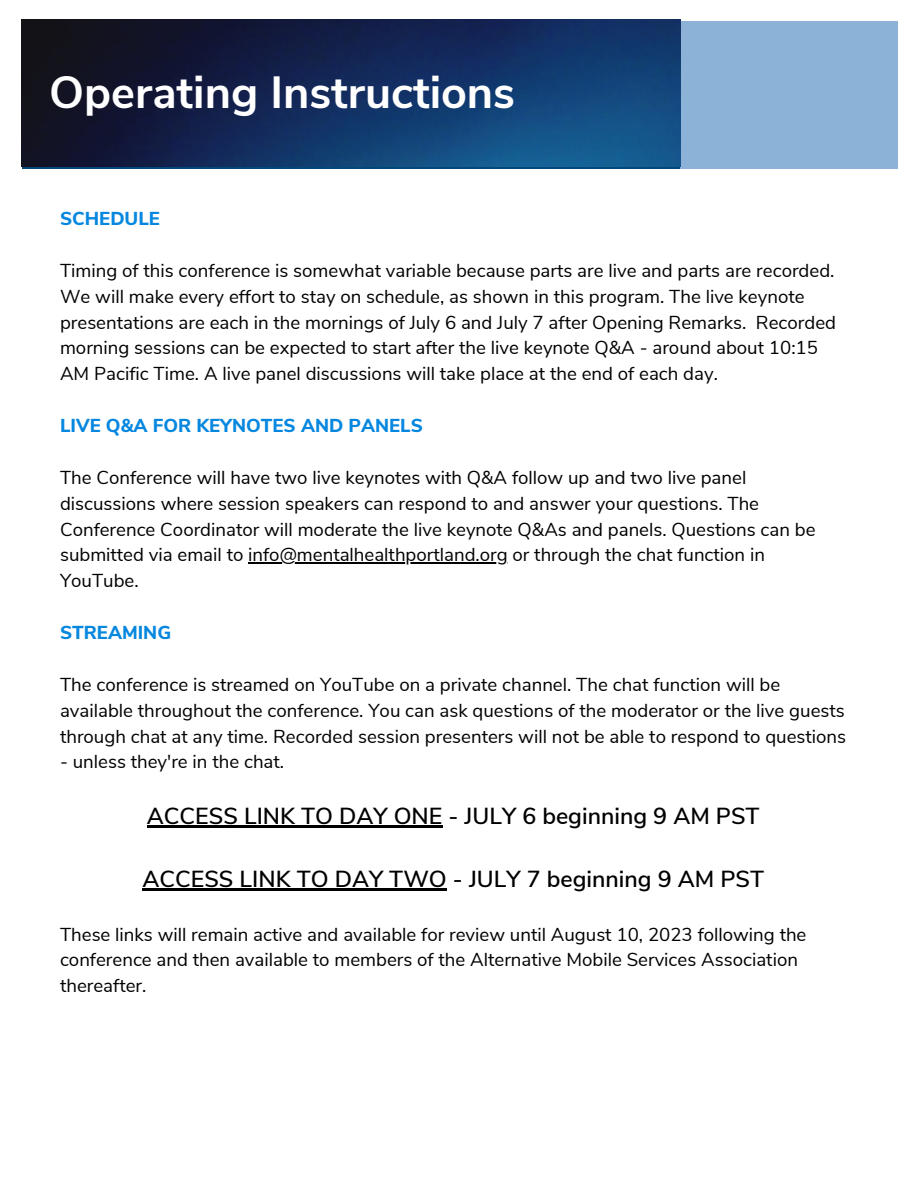
<style>
.page{position:relative;width:918px;height:1188px;background:#fff}
.page>*{position:absolute;margin:0;border:0;box-sizing:border-box;transform-origin:0 0}
.t1{font:700 45px "Nunito Sans";color:#fff}
.t2{font:600 23.25px "Nunito Sans";color:#000}
.t3{font:18.75px/25.8px "Nunito Sans";color:#000}
.t4{font:800 18.75px "Nunito Sans";color:#0687df}
</style>
<div class="page">
<div style="left:680px;top:21px;width:218px;height:148px;background:#8cb2d8"></div>
<img style="left:22px;top:19px;width:659px;height:148px">
<hr style="left:248px;top:563px;width:260px;height:1px;background:#000">
<hr style="left:147px;top:826px;width:295px;height:2px;background:#000">
<hr style="left:142px;top:889px;width:305px;height:2px;background:#000">
<p class="t1" style="left:49px;top:62px;width:468px">Operating Instructions</p>
<p class="t4" style="left:60px;top:206px;width:101px">SCHEDULE</p>
<p class="t3" style="left:60px;top:258px;width:778px">Timing of this conference is somewhat variable because parts are live and parts are recorded.<br>We will make every effort to stay on schedule, as shown in this program. The live keynote presentations are each in the mornings of July 6 and July 7 after Opening Remarks. Recorded morning sessions can be expected to start after the live keynote Q&amp;A - around about 10:15<br>AM Pacific Time. A live panel discussions will take place at the end of each day.</p>
<p class="t4" style="left:60px;top:413px;width:364px">LIVE Q&amp;A FOR KEYNOTES AND PANELS</p>
<p class="t3" style="left:60px;top:465px;width:757px">The Conference will have two live keynotes with Q&amp;A follow up and two live panel discussions where session speakers can respond to and answer your questions. The Conference Coordinator will moderate the live keynote Q&amp;As and panels. Questions can be submitted via email to info@mentalhealthportland.org or through the chat function in YouTube.</p>
<p class="t4" style="left:60px;top:620px;width:113px">STREAMING</p>
<p class="t3" style="left:60px;top:672px;width:788px">The conference is streamed on YouTube on a private channel. The chat function will be available throughout the conference. You can ask questions of the moderator or the live guests through chat at any time. Recorded session presenters will not be able to respond to questions</p>
<p class="t3" style="left:60px;top:749px;width:226px">- unless they're in the chat.</p>
<p class="t2" style="left:147px;top:800px;width:614px">ACCESS LINK TO DAY ONE - JULY 6 beginning 9 AM PST</p>
<p class="t2" style="left:142px;top:863px;width:623px">ACCESS LINK TO DAY TWO - JULY 7 beginning 9 AM PST</p>
<p class="t3" style="left:60px;top:921px;width:748px">These links will remain active and available for review until August 10, 2023 following the conference and then available to members of the Alternative Mobile Services Association thereafter.</p>
</div>
